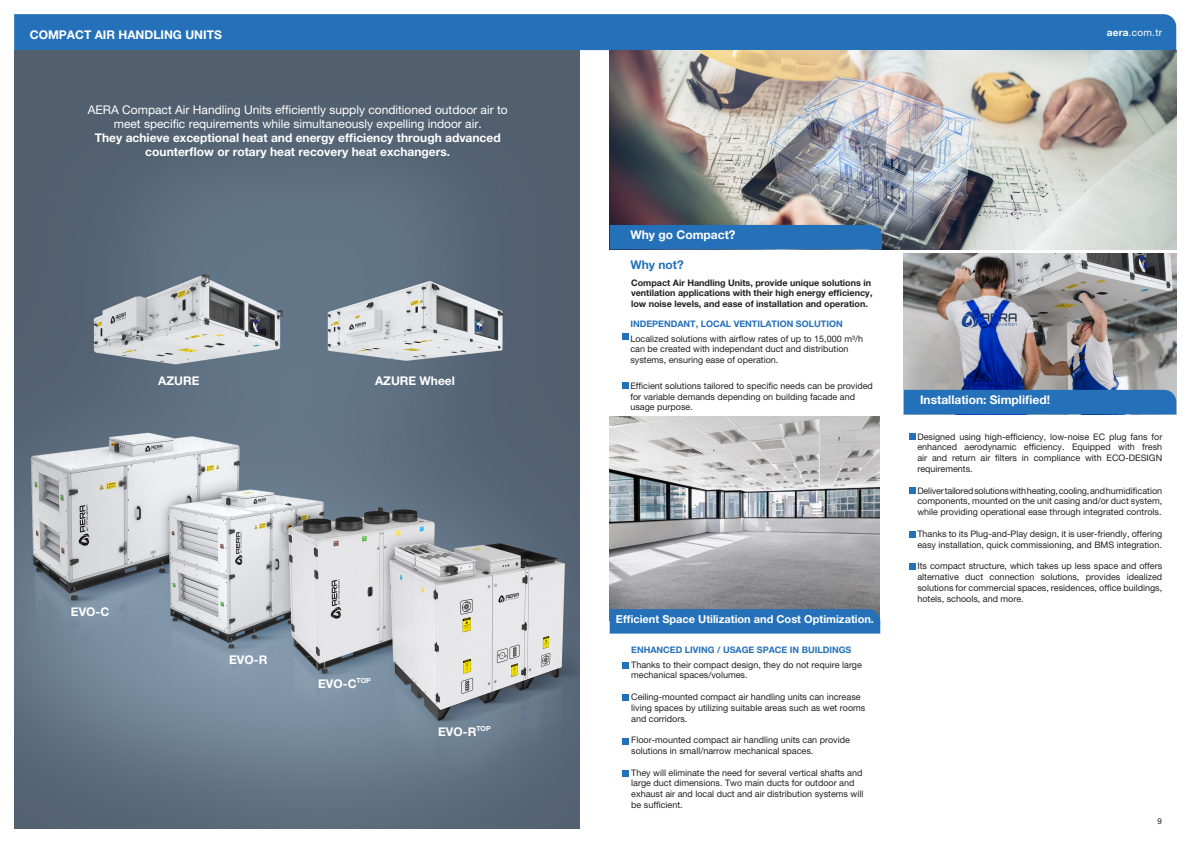
<style>
.page{position:relative;width:1191px;height:842px;background:#fff}
.page>*{position:absolute;margin:0;border:0;box-sizing:border-box;transform-origin:0 0}
.t1{font:700 12px/14px "Helvetica Neue LT Pro";color:#fff;text-align:center}
.t2{font:12px/14px "Helvetica Neue LT Pro";color:#fff;text-align:center}
.t3{font:700 12px "Helvetica Neue LT Pro";color:#2471b9}
.t4{font:700 11px "Helvetica Neue LT Pro";color:#fff}
.t5{font:10px "Helvetica Neue LT Pro";color:#fff}
.t6{font:9px/10.8px "Helvetica Neue LT Pro";color:#231f20}
.t7{font:700 9px/10.8px "Helvetica Neue LT Pro";color:#231f20}
.t8{font:8px "Helvetica Neue LT Pro";color:#231f20}
.s1{font-weight:700}
.s2{font-weight:700;color:#2471b9}
</style>
<div class="page">
<div style="left:14px;top:14px;width:1162px;height:36px;background:#2471b9"></div>
<img style="left:14px;top:50px;width:566px;height:778px">
<img style="left:609px;top:416px;width:270px;height:193px">
<img style="left:609px;top:50px;width:567px;height:199px">
<svg style="left:909px;top:563px;width:6px;height:6px"></svg>
<svg style="left:909px;top:433px;width:6px;height:6px"></svg>
<svg style="left:909px;top:488px;width:6px;height:6px"></svg>
<svg style="left:909px;top:531px;width:6px;height:6px"></svg>
<img style="left:904px;top:254px;width:272px;height:136px">
<svg style="left:622px;top:334px;width:6px;height:6px"></svg>
<svg style="left:622px;top:383px;width:6px;height:6px"></svg>
<div style="left:623px;top:694px;width:6px;height:7px;background:#2471b9"></div>
<svg style="left:623px;top:738px;width:6px;height:6px"></svg>
<svg style="left:623px;top:770px;width:6px;height:6px"></svg>
<svg style="left:623px;top:662px;width:6px;height:6px"></svg>
<div style="left:609px;top:225px;width:273px;height:24px;background:#2471b9"></div>
<div style="left:904px;top:390px;width:272px;height:24px;background:#2471b9"></div>
<div style="left:609px;top:609px;width:271px;height:25px;background:#2471b9"></div>
<p class="t1" style="left:30px;top:27px;width:193px">COMPACT AIR HANDLING UNITS</p>
<p class="t5" style="left:1106px;top:26px;width:57px"><span class="s1">aera</span>.com.tr</p>
<p class="t2" style="left:88px;top:103px;width:421px">AERA Compact Air Handling Units efficiently supply conditioned outdoor air to meet specific requirements while simultaneously expelling indoor air.</p>
<p class="t1" style="left:95px;top:131px;width:407px">They achieve exceptional heat and energy efficiency through advanced counterflow or rotary heat recovery heat exchangers.</p>
<p class="t1" style="left:158px;top:373px;width:43px">AZURE</p>
<p class="t1" style="left:375px;top:373px;width:81px">AZURE Wheel</p>
<p class="t1" style="left:71px;top:605px;width:40px">EVO-C</p>
<p class="t1" style="left:229px;top:653px;width:40px">EVO-R</p>
<p class="t1" style="left:318px;top:676px;width:54px">EVO-C<sup>TOP</sup></p>
<p class="t1" style="left:438px;top:724px;width:54px">EVO-R<sup>TOP</sup></p>
<p class="t1" style="left:630px;top:228px;width:107px">Why go Compact?</p>
<p class="t3" style="left:630px;top:257px;width:55px">Why not?</p>
<p class="t7" style="left:631px;top:277px;width:243px">Compact Air Handling Units, provide unique solutions in ventilation applications with their high energy efficiency, low noise levels, and ease of installation and operation.</p>
<p class="t6" style="left:630px;top:316px;width:234px;line-height:14.8px"><span class="s2">INDEPENDANT, LOCAL VENTILATION SOLUTION<br></span>Localized solutions with airflow rates of up to 15,000 m³/h</p>
<p class="t6" style="left:630px;top:344px;width:220px">can be created with independant duct and distribution systems, ensuring ease of operation.</p>
<p class="t6" style="left:630px;top:380px;width:244px">Efficient solutions tailored to specific needs can be provided for variable demands depending on building facade and usage purpose.</p>
<p class="t4" style="left:616px;top:612px;width:260px">Efficient Space Utilization and Cost Optimization.</p>
<p class="t6" style="left:631px;top:642px;width:232px;line-height:14.8px"><span class="s2">ENHANCED LIVING / USAGE SPACE IN BUILDINGS<br></span>Thanks to their compact design, they do not require large</p>
<p class="t6" style="left:631px;top:670px;width:118px">mechanical spaces/volumes.</p>
<p class="t6" style="left:631px;top:691px;width:236px">Ceiling-mounted compact air handling units can increase living spaces by utilizing suitable areas such as wet rooms and corridors.</p>
<p class="t6" style="left:631px;top:734px;width:220px">Floor-mounted compact air handling units can provide solutions in small/narrow mechanical spaces.</p>
<p class="t6" style="left:631px;top:767px;width:234px">They will eliminate the need for several vertical shafts and large duct dimensions. Two main ducts for outdoor and exhaust air and local duct and air distribution systems will be sufficient.</p>
<p class="t1" style="left:920px;top:393px;width:131px">Installation: Simplified!</p>
<p class="t6" style="left:917px;top:431px;width:246px;text-align:justify">Designed using high-efficiency, low-noise EC plug fans for enhanced aerodynamic efficiency. Equipped with fresh air and return air filters in compliance with ECO-DESIGN requirements.</p>
<p class="t6" style="left:917px;top:485px;width:246px;text-align:justify">Deliver tailored solutions with heating, cooling, and humidification components, mounted on the unit casing and/or duct system, while providing operational ease through integrated controls.</p>
<p class="t6" style="left:917px;top:528px;width:246px">Thanks to its Plug-and-Play design, it is user-friendly, offering easy installation, quick commissioning, and BMS integration.</p>
<p class="t6" style="left:917px;top:560px;width:246px;text-align:justify">Its compact structure, which takes up less space and offers alternative duct connection solutions, provides idealized solutions for commercial spaces, residences, office buildings, hotels, schools, and more.</p>
<p class="t8" style="left:1157px;top:816px;width:6px">9</p>
</div>
